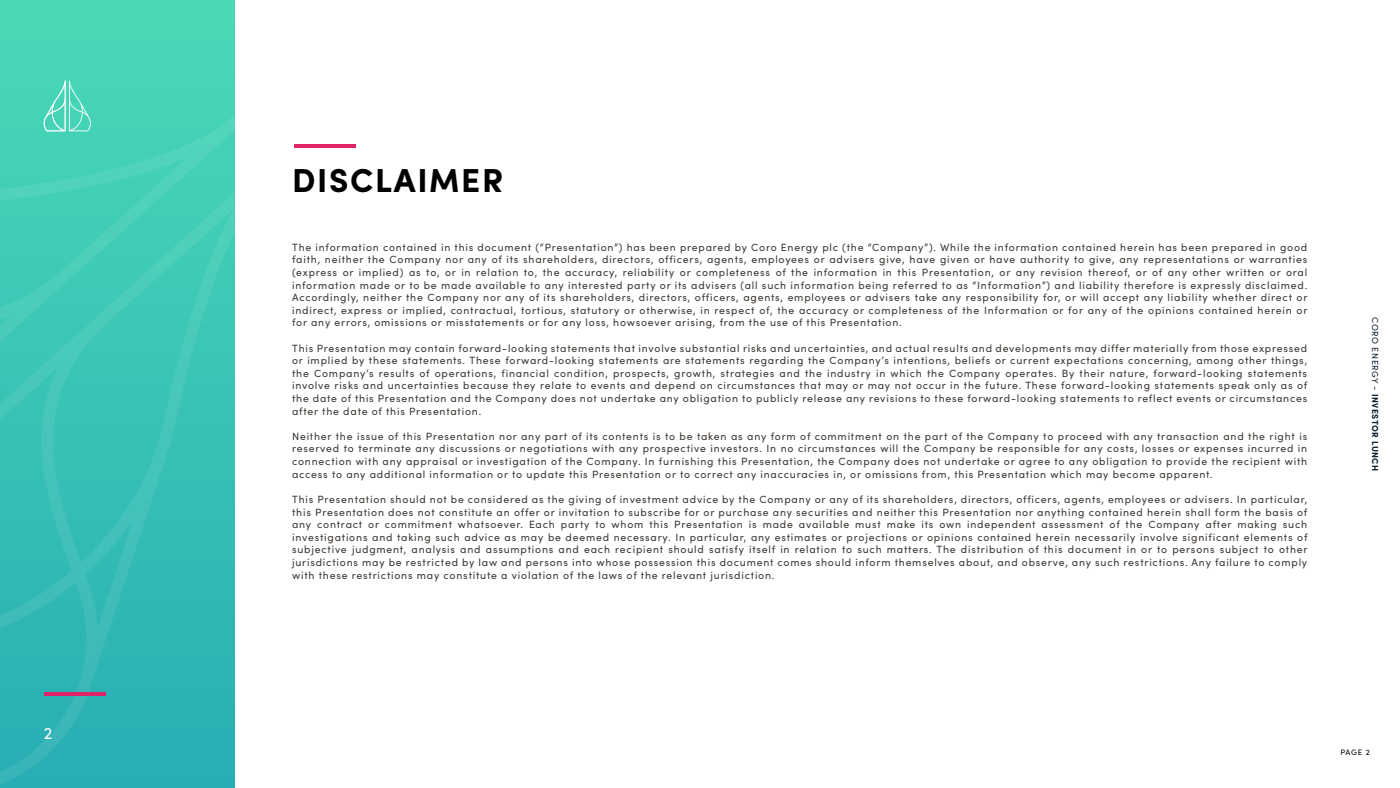
<style>
.page{position:relative;width:1400px;height:788px;background:#fff}
.page>*{position:absolute;margin:0;border:0;box-sizing:border-box;transform-origin:0 0}
.t1{font:700 33.25px "Sofia Pro";letter-spacing:.05em;color:#000}
.t2{font:16.62px "Sofia Pro";color:#fff}
.t3{font:10.5px/12.6px "Sofia Pro";letter-spacing:.075em;color:#3d3732;text-align:justify}
.t4{font:700 8.75px "Sofia Pro";letter-spacing:.05em;color:#0f1e2c}
.t5{font:7.88px "Sofia Pro";color:#000}
.s1{font-weight:400}
</style>
<div class="page">
<div style="left:0;top:0;width:234px;height:788px;background:#47d6b6"></div>
<svg style="left:43px;top:115px;width:192px;height:43px"></svg>
<svg style="left:0;top:158px;width:235px;height:630px"></svg>
<svg style="left:0;top:388px;width:105px;height:150px"></svg>
<hr style="left:44px;top:692px;width:62px;height:3px;background:#e02266">
<svg style="left:44px;top:80px;width:47px;height:51px"></svg>
<hr style="left:294px;top:144px;width:61px;height:3px;background:#e02266">
<h2 class="t2" style="left:44px;top:721px;width:10px">2</h2>
<h1 class="t1" style="left:292px;top:155px;width:213px">DISCLAIMER</h1>
<p class="t3" style="left:292px;top:240px;width:1017px">The information contained in this document (“Presentation”) has been prepared by Coro Energy plc (the “Company”). While the information contained herein has been prepared in good faith, neither the Company nor any of its shareholders, directors, officers, agents, employees or advisers give, have given or have authority to give, any representations or warranties (express or implied) as to, or in relation to, the accuracy, reliability or completeness of the information in this Presentation, or any revision thereof, or of any other written or oral information made or to be made available to any interested party or its advisers (all such information being referred to as “Information”) and liability therefore is expressly disclaimed.<br>Accordingly, neither the Company nor any of its shareholders, directors, officers, agents, employees or advisers take any responsibility for, or will accept any liability whether direct or indirect, express or implied, contractual, tortious, statutory or otherwise, in respect of, the accuracy or completeness of the Information or for any of the opinions contained herein or for any errors, omissions or misstatements or for any loss, howsoever arising, from the use of this Presentation.</p>
<p class="t3" style="left:292px;top:341px;width:1017px">This Presentation may contain forward-looking statements that involve substantial risks and uncertainties, and actual results and developments may differ materially from those expressed or implied by these statements. These forward-looking statements are statements regarding the Company’s intentions, beliefs or current expectations concerning, among other things, the Company’s results of operations, financial condition, prospects, growth, strategies and the industry in which the Company operates. By their nature, forward-looking statements involve risks and uncertainties because they relate to events and depend on circumstances that may or may not occur in the future. These forward-looking statements speak only as of the date of this Presentation and the Company does not undertake any obligation to publicly release any revisions to these forward-looking statements to reflect events or circumstances after the date of this Presentation.</p>
<p class="t3" style="left:292px;top:429px;width:1017px">Neither the issue of this Presentation nor any part of its contents is to be taken as any form of commitment on the part of the Company to proceed with any transaction and the right is reserved to terminate any discussions or negotiations with any prospective investors. In no circumstances will the Company be responsible for any costs, losses or expenses incurred in connection with any appraisal or investigation of the Company. In furnishing this Presentation, the Company does not undertake or agree to any obligation to provide the recipient with access to any additional information or to update this Presentation or to correct any inaccuracies in, or omissions from, this Presentation which may become apparent.</p>
<p class="t3" style="left:292px;top:492px;width:1017px">This Presentation should not be considered as the giving of investment advice by the Company or any of its shareholders, directors, officers, agents, employees or advisers. In particular, this Presentation does not constitute an offer or invitation to subscribe for or purchase any securities and neither this Presentation nor anything contained herein shall form the basis of any contract or commitment whatsoever. Each party to whom this Presentation is made available must make its own independent assessment of the Company after making such investigations and taking such advice as may be deemed necessary. In particular, any estimates or projections or opinions contained herein necessarily involve significant elements of subjective judgment, analysis and assumptions and each recipient should satisfy itself in relation to such matters. The distribution of this document in or to persons subject to other jurisdictions may be restricted by law and persons into whose possession this document comes should inform themselves about, and observe, any such restrictions. Any failure to comply with these restrictions may constitute a violation of the laws of the relevant jurisdiction.</p>
<p class="t4" style="left:1382px;top:317px;width:156px;rotate:90deg"><span class="s1">CORO ENERGY -</span> INVESTOR LUNCH</p>
<p class="t5" style="left:1340px;top:747px;width:31px">PAGE 2</p>
</div>
